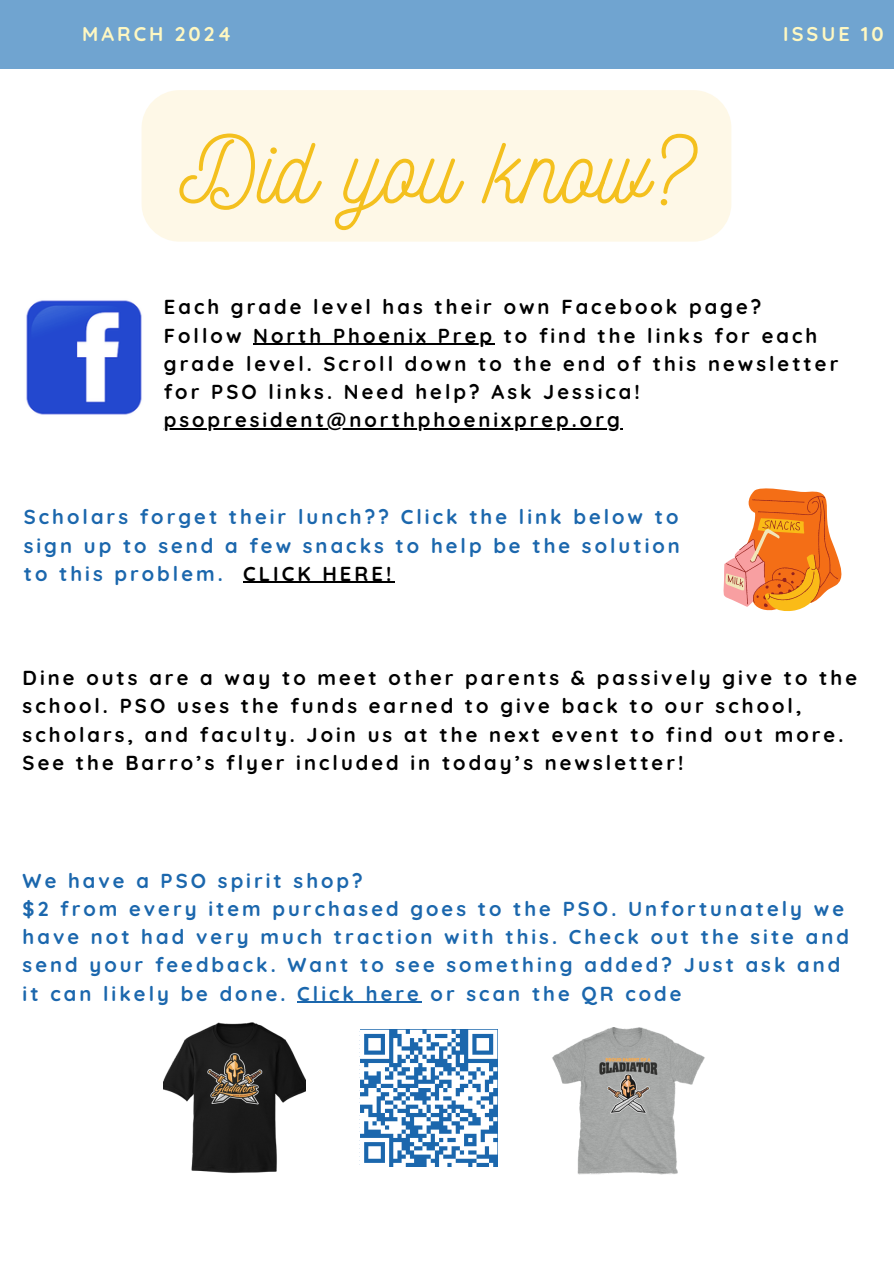
<style>
.page{position:relative;width:894px;height:1264px;background:#fff}
.page>*{position:absolute;margin:0;border:0;box-sizing:border-box;transform-origin:0 0}
.t1{font:94.5px "Nickainley";color:#f4c01e}
.t2{font:700 20.1px/28.2px "Quicksand";letter-spacing:.15em;color:#000}
.t3{font:700 20.1px/28.2px "Quicksand";letter-spacing:.15em;color:#1b67ad;text-align:justify}
.t4{font:700 19.8px "Quicksand";letter-spacing:.15em;color:#fff8c2}
.s1{color:#000}
</style>
<div class="page">
<div style="left:0;top:0;width:893px;height:69px;background:#70a4d0"></div>
<img style="left:552px;top:1027px;width:153px;height:147px">
<svg style="left:360px;top:1029px;width:137px;height:137px"></svg>
<img style="left:164px;top:1022px;width:141px;height:151px">
<img style="left:26px;top:300px;width:116px;height:115px">
<svg style="left:723px;top:488px;width:118px;height:123px"></svg>
<div style="left:141px;top:90px;width:590px;height:152px;background:#fef8e7"></div>
<hr style="left:243px;top:582px;width:151px;height:1px;background:#000">
<hr style="left:253px;top:344px;width:242px;height:1px;background:#000">
<hr style="left:164px;top:428px;width:458px;height:1px;background:#000">
<hr style="left:297px;top:1001px;width:125px;height:1px;background:#1b67ad">
<h2 class="t4" style="left:82px;top:21px;width:151px">MARCH 2024</h2>
<p class="t4" style="left:783px;top:21px;width:102px">ISSUE 10</p>
<p class="t1" style="left:179px;top:109px;width:515px">Did you know?</p>
<p class="t2" style="left:164px;top:293px;width:599px">Each grade level has their own Facebook page?</p>
<p class="t2" style="left:164px;top:321px;width:79px">Follow</p>
<p class="t2" style="left:164px;top:321px;width:676px;text-indent:89px">North Phoenix Prep to find the links for each grade level. Scroll down to the end of this newsletter for PSO links. Need help? Ask Jessica!</p>
<p class="t2" style="left:164px;top:405px;width:457px">psopresident@northphoenixprep.org</p>
<p class="t3" style="left:24px;top:503px;width:657px">Scholars forget their lunch?? Click the link below to sign up to send a few snacks to help be the solution to this problem. <span class="s1">CLICK HERE!</span></p>
<p class="t2" style="left:23px;top:663px;width:835px">Dine outs are a way to meet other parents &amp; passively give to the school. PSO uses the funds earned to give back to our school, scholars, and faculty. Join us at the next event to find out more.<br>See the Barro’s flyer included in today’s newsletter!</p>
<p class="t3" style="left:23px;top:866px;width:341px">We have a PSO spirit shop?</p>
<p class="t3" style="left:23px;top:894px;width:827px;text-align:left">$2 from every item purchased goes to the PSO. Unfortunately we have not had very much traction with this. Check out the site and send your feedback. Want to see something added? Just ask and it can likely be done. Click here or scan the QR code</p>
</div>
